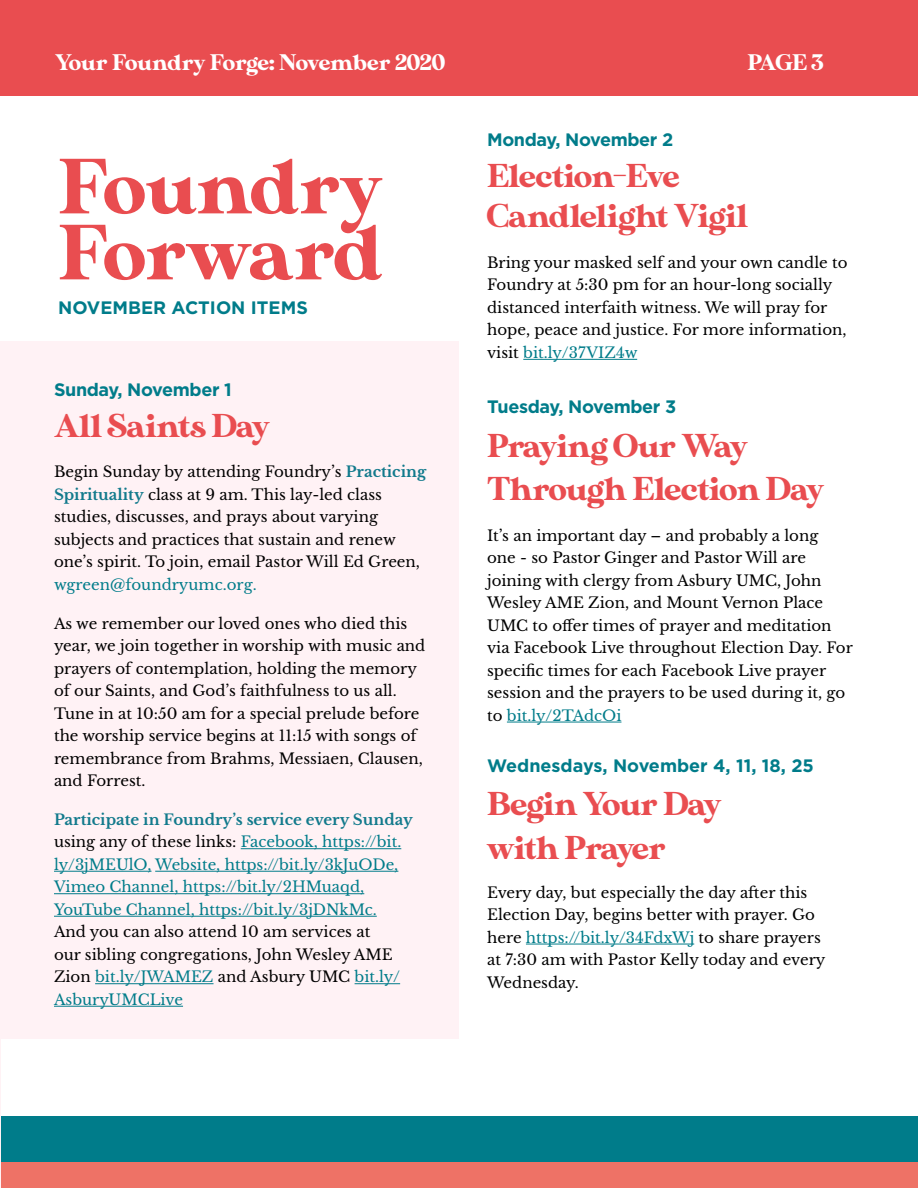
<style>
.page{position:relative;width:918px;height:1188px;background:#fff}
.page>*{position:absolute;margin:0;border:0;box-sizing:border-box;transform-origin:0 0}
.t1{font:78px/66px "MADE Sunflower";letter-spacing:-.005em;color:#e94d50}
.t2{font:33px/43.5px "MADE Sunflower";letter-spacing:-.02em;color:#e94d50}
.t3{font:22.5px "MADE Sunflower";letter-spacing:-.01em;color:#fff}
.t4{font:700 18px "Gotham";letter-spacing:-.02em;color:#007c8a}
.t5{font:700 18px "Gotham";color:#007c8a}
.t6{font:15px/22.5px "Libre Baskerville";color:#000}
.t7{font:15px/22.5px "Libre Baskerville";color:#007c8a}
.s1{font-weight:700;color:#127a8c}
.s2{color:#000}
.s3{color:#007c8a}
</style>
<div class="page">
<div style="left:0;top:1117px;width:918px;height:53px;background:#007c8a"></div>
<div style="left:0;top:341px;width:459px;height:698px;background:#fff2f5"></div>
<div style="left:0;top:1162px;width:918px;height:26px;background:#ee7266"></div>
<div style="left:0;top:0;width:918px;height:95px;background:#e94d50"></div>
<hr style="left:241px;top:848px;width:160px;height:1px;background:#007c8a">
<hr style="left:54px;top:871px;width:98px;height:1px;background:#007c8a">
<hr style="left:155px;top:871px;width:243px;height:1px;background:#007c8a">
<hr style="left:54px;top:893px;width:310px;height:1px;background:#007c8a">
<hr style="left:54px;top:916px;width:323px;height:1px;background:#007c8a">
<hr style="left:95px;top:983px;width:119px;height:1px;background:#007c8a">
<hr style="left:355px;top:983px;width:45px;height:1px;background:#007c8a">
<hr style="left:54px;top:1006px;width:129px;height:1px;background:#007c8a">
<hr style="left:523px;top:359px;width:114px;height:1px;background:#007c8a">
<hr style="left:507px;top:722px;width:114px;height:1px;background:#007c8a">
<hr style="left:526px;top:944px;width:168px;height:1px;background:#007c8a">
<h3 class="t3" style="left:55px;top:49px;width:391px">Your Foundry Forge: November 2020</h3>
<h3 class="t3" style="left:748px;top:49px;width:77px">PAGE 3</h3>
<h1 class="t1" style="left:58px;top:159px;width:326px">Foundry<br>Forward</h1>
<p class="t5" style="left:58px;top:296px;width:251px">NOVEMBER ACTION ITEMS</p>
<p class="t4" style="left:54px;top:378px;width:179px">Sunday, November 1</p>
<h2 class="t2" style="left:54px;top:406px;width:217px">All Saints Day</h2>
<p class="t6" style="left:54px;top:461px;width:374px">Begin Sunday by attending Foundry’s <span class="s1">Practicing Spirituality</span> class at 9 am. This lay-led class studies, discusses, and prays about varying subjects and practices that sustain and renew one’s spirit. To join, email Pastor Will Ed Green,</p>
<p class="t7" style="left:54px;top:573px;width:204px">wgreen@foundryumc.org.</p>
<p class="t6" style="left:54px;top:612px;width:373px">As we remember our loved ones who died this year, we join together in worship with music and prayers of contemplation, holding the memory of our Saints, and God’s faithfulness to us all.<br>Tune in at 10:50 am for a special prelude before the worship service begins at 11:15 with songs of remembrance from Brahms, Messiaen, Clausen, and Forrest.</p>
<p class="t7" style="left:54px;top:808px;width:360px"><span class="s1">Participate in Foundry’s service every Sunday </span><span class="s2">using any of these links:</span> Facebook, https://bit. ly/3jMEUlO, Website, https://bit.ly/3kJuODe, Vimeo Channel, https://bit.ly/2HMuaqd, YouTube Channel, https://bit.ly/3jDNkMc.</p>
<p class="t6" style="left:54px;top:921px;width:348px">And you can also attend 10 am services at our sibling congregations, John Wesley AME Zion <span class="s3">bit.ly/JWAMEZ</span> and Asbury UMC <span class="s3">bit.ly/ AsburyUMCLive</span></p>
<p class="t4" style="left:487px;top:128px;width:188px">Monday, November 2</p>
<h2 class="t2" style="left:487px;top:158px;width:263px;line-height:40.5px">Election-Eve<br>Candlelight Vigil</h2>
<p class="t6" style="left:487px;top:251px;width:362px">Bring your masked self and your own candle to Foundry at 5:30 pm for an hour-long socially distanced interfaith witness. We will pray for hope, peace and justice. For more information, visit <span class="s3">bit.ly/37VIZ4w</span></p>
<p class="t4" style="left:487px;top:395px;width:191px">Tuesday, November 3</p>
<h2 class="t2" style="left:487px;top:426px;width:338px">Praying Our Way<br>Through Election Day</h2>
<p class="t6" style="left:487px;top:524px;width:367px">It’s an important day – and probably a long<br>one - so Pastor Ginger and Pastor Will are joining with clergy from Asbury UMC, John Wesley AME Zion, and Mount Vernon Place UMC to offer times of prayer and meditation via Facebook Live throughout Election Day. For specific times for each Facebook Live prayer session and the prayers to be used during it, go to <span class="s3">bit.ly/2TAdcOi</span></p>
<p class="t5" style="left:487px;top:754px;width:328px">Wednesdays, November 4, 11, 18, 25</p>
<h2 class="t2" style="left:487px;top:785px;width:236px">Begin Your Day with Prayer</h2>
<p class="t6" style="left:487px;top:881px;width:340px">Every day, but especially the day after this Election Day, begins better with prayer. Go here <span class="s3">https://bit.ly/34FdxWj</span> to share prayers at 7:30 am with Pastor Kelly today and every Wednesday.</p>
</div>
